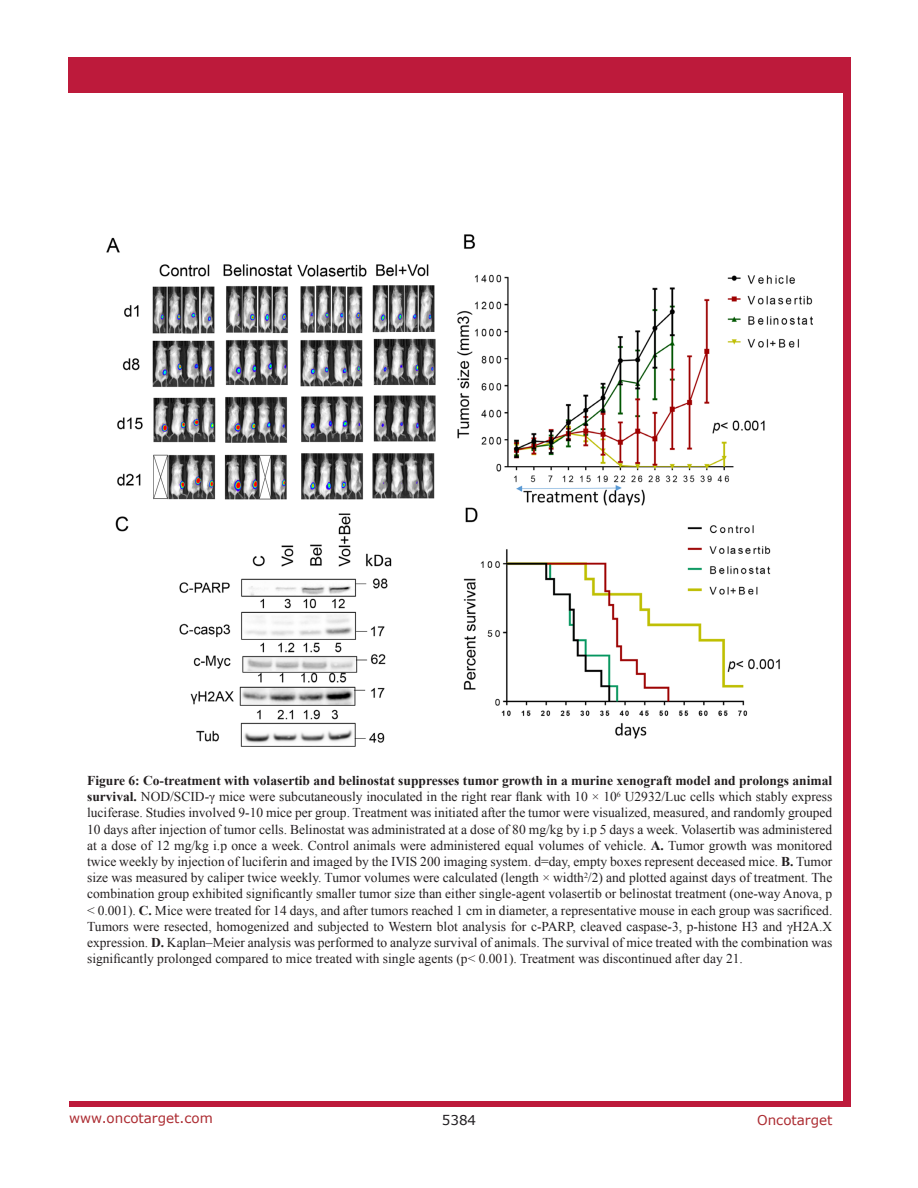
<style>
.page{position:relative;width:918px;height:1188px;background:#fff}
.page>*{position:absolute;margin:0;border:0;box-sizing:border-box;transform-origin:0 0}
.Figuretrx{font:13.5px/16.2px "Times New Roman";color:#231f20;text-align:justify}
.t1{font:13.5px "Verdana";color:#ac2b31}
.t2{font:13.5px "Verdana";color:#221f22}
.s1{font-weight:700}
</style>
<div class="page">
<div style="left:68px;top:57px;width:782px;height:36px;background:#bd1a3b"></div>
<img style="left:107px;top:234px;width:706px;height:513px">
<p class="Figuretrx" style="left:87px;top:772px;width:747px"><span class="s1">Figure 6: Co-treatment with volasertib and belinostat suppresses tumor growth in a murine xenograft model and prolongs animal survival.</span> NOD/SCID-γ mice were subcutaneously inoculated in the right rear flank with 10 × 10<sup>6</sup> U2932/Luc cells which stably express luciferase. Studies involved 9-10 mice per group. Treatment was initiated after the tumor were visualized, measured, and randomly grouped 10 days after injection of tumor cells. Belinostat was administrated at a dose of 80 mg/kg by i.p 5 days a week. Volasertib was administered at a dose of 12 mg/kg i.p once a week. Control animals were administered equal volumes of vehicle. <span class="s1">A.</span> Tumor growth was monitored twice weekly by injection of luciferin and imaged by the IVIS 200 imaging system. d=day, empty boxes represent deceased mice. <span class="s1">B.</span> Tumor size was measured by caliper twice weekly. Tumor volumes were calculated (length × width<sup>2</sup>/2) and plotted against days of treatment. The combination group exhibited significantly smaller tumor size than either single-agent volasertib or belinostat treatment (one-way Anova, p &lt; 0.001). <span class="s1">C.</span> Mice were treated for 14 days, and after tumors reached 1 cm in diameter, a representative mouse in each group was sacrificed.<br>Tumors were resected, homogenized and subjected to Western blot analysis for c-PARP, cleaved caspase-3, p-histone H3 and γH2A.X expression. <span class="s1">D.</span> Kaplan–Meier analysis was performed to analyze survival of animals. The survival of mice treated with the combination was significantly prolonged compared to mice treated with single agents (p&lt; 0.001). Treatment was discontinued after day 21.</p>
<p class="t1" style="left:69px;top:1109px;width:145px">www.oncotarget.com</p>
<p class="t2" style="left:442px;top:1111px;width:36px">5384</p>
<p class="t1" style="left:757px;top:1111px;width:77px">Oncotarget</p>
</div>
